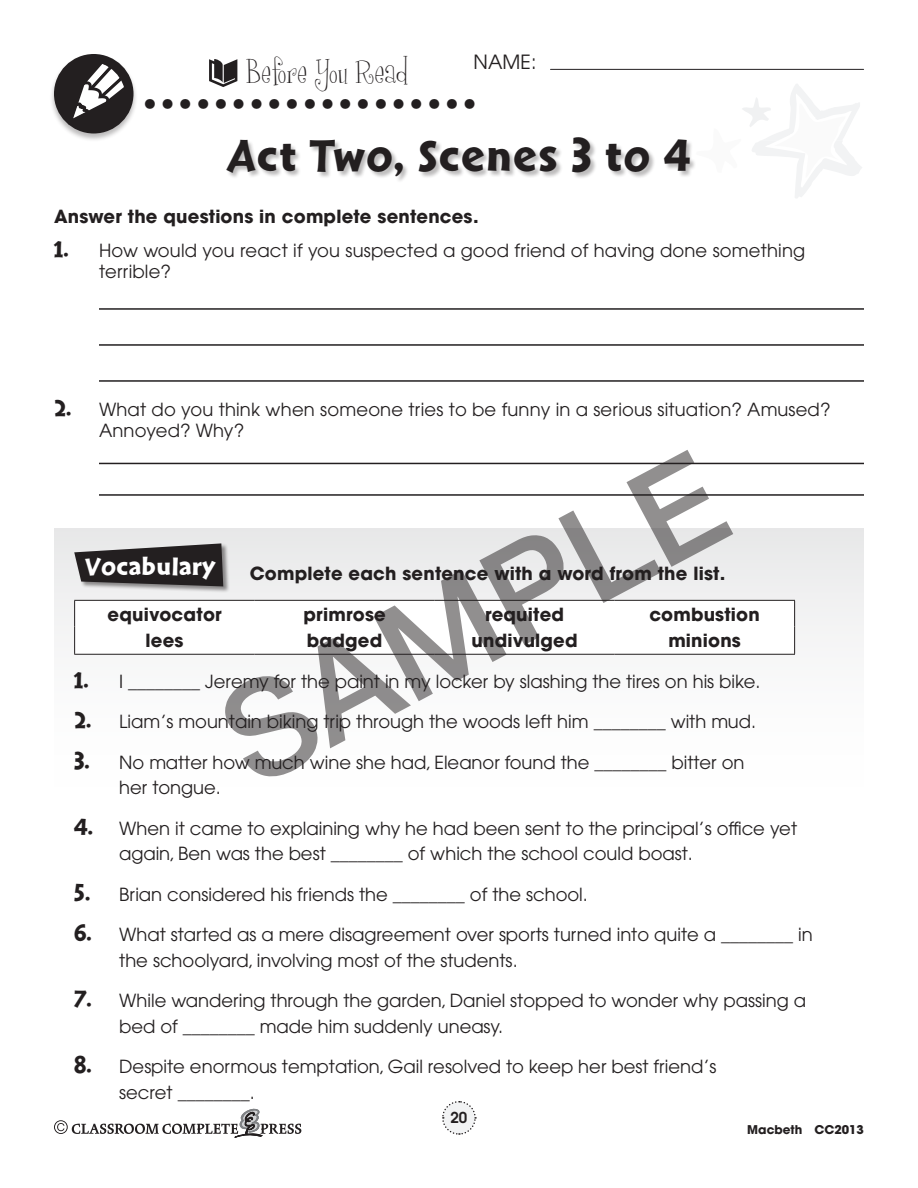
<style>
.page{position:relative;width:918px;height:1188px;background:#fff}
.page>*{position:absolute;margin:0;border:0;box-sizing:border-box;transform-origin:0 0}
.t1{font:500 134.25px "Helvetica Neue";color:#231f20}
.t2{font:46.5px "Cal Sans Heavy KB";letter-spacing:.03em;color:#231f20}
.t3{font:700 42px "Futura";color:#231f20}
.t4{font:31.5px "Girlsare Weird";letter-spacing:.01em;color:#231f20}
.t5{font:26.1px "Cal Sans Heavy KB";letter-spacing:.02em;color:#fff}
.t6{font:19.5px "Avant Garde";color:#231f20}
.t7{font:18px/25.5px "Avant Garde";color:#231f20}
.t8{font:700 18px "Avant Garde";letter-spacing:.01em;color:#231f20}
.t9{font:600 15px "Avant Garde";color:#231f20}
.t10{font:700 12px "Avant Garde";color:#231f20}
.s1{font-family:"Cal Sans Heavy KB";font-size:24px}
</style>
<div class="page">
<hr style="left:550px;top:69px;width:314px;height:1px;background:#231f20">
<svg style="left:209px;top:59px;width:28px;height:28px"></svg>
<svg style="left:442px;top:1101px;width:35px;height:34px"></svg>
<div style="left:49px;top:54px;width:89px;height:89px;background:#231f20;opacity:.3"></div>
<div style="left:54px;top:54px;width:80px;height:80px;background:#231f20;border-radius:50%"></div>
<svg style="left:67px;top:54px;width:67px;height:71px"></svg>
<svg style="left:54px;top:1108px;width:247px;height:29px"></svg>
<svg style="left:742px;top:84px;width:120px;height:114px"></svg>
<div style="left:227px;top:137px;width:469px;height:46px;background:#231f20;opacity:.3"></div>
<div style="left:54px;top:528px;width:810px;height:489px;background:linear-gradient(to bottom,#efeff0,#fff)"></div>
<div style="left:74px;top:543px;width:156px;height:50px;background:#231f20;opacity:.5"></div>
<svg style="left:74px;top:543px;width:149px;height:43px;background:#434041"></svg>
<hr style="left:74px;top:654px;width:181px;height:1px;background:#231f20">
<hr style="left:255px;top:654px;width:180px;height:1px;background:#231f20">
<hr style="left:435px;top:654px;width:180px;height:1px;background:#231f20">
<hr style="left:615px;top:654px;width:180px;height:1px;background:#231f20">
<svg style="left:74px;top:600px;width:721px;height:54px"></svg>
<hr style="left:99px;top:308px;width:765px;height:2px;background:#231f20">
<hr style="left:99px;top:344px;width:765px;height:2px;background:#231f20">
<hr style="left:99px;top:380px;width:765px;height:2px;background:#231f20">
<hr style="left:99px;top:463px;width:765px;height:1px;background:#231f20">
<hr style="left:99px;top:494px;width:765px;height:2px;background:#231f20">
<p class="t4" style="left:247px;top:54px;width:163px">Before You Read</p>
<p class="t6" style="left:474px;top:51px;width:64px">NAME:</p>
<p class="t3" style="left:143px;top:64px;width:336px">...................</p>
<p class="t2" style="left:228px;top:129px;width:464px">Act Two, Scenes 3 to 4</p>
<p class="t8" style="left:54px;top:204px;width:426px">Answer the questions in complete sentences.</p>
<p class="t7" style="left:99px;top:240px;width:708px;line-height:21px;text-indent:-45px"><span class="s1">1.</span> How would you react if you suspected a good friend of having done something terrible?</p>
<p class="t7" style="left:99px;top:399px;width:733px;line-height:21px;text-indent:-45px"><span class="s1">2.</span> What do you think when someone tries to be funny in a serious situation? Amused?<br>Annoyed? Why?</p>
<h1 class="t1" style="left:181px;top:651px;width:549px;rotate:-28deg">SAMPLE</h1>
<p class="t5" style="left:85px;top:551px;width:132px">Vocabulary</p>
<p class="t8" style="left:250px;top:562px;width:477px">Complete each sentence with a word from the list.</p>
<p class="t8" style="left:108px;top:602px;width:116px">equivocator</p>
<p class="t8" style="left:303px;top:602px;width:84px">primrose</p>
<p class="t8" style="left:485px;top:602px;width:80px">requited</p>
<p class="t8" style="left:649px;top:602px;width:112px">combustion</p>
<p class="t8" style="left:146px;top:628px;width:39px">lees</p>
<p class="t8" style="left:307px;top:628px;width:77px">badged</p>
<p class="t8" style="left:472px;top:628px;width:108px">undivulged</p>
<p class="t8" style="left:668px;top:628px;width:74px">minions</p>
<p class="t7" style="left:74px;top:668px;width:688px"><span class="s1">1.</span> I ________ Jeremy for the paint in my locker by slashing the tires on his bike.</p>
<p class="t7" style="left:74px;top:709px;width:683px"><span class="s1">2.</span> Liam’s mountain biking trip through the woods left him ________ with mud.</p>
<p class="t7" style="left:119px;top:749px;width:627px;text-indent:-45px"><span class="s1">3.</span> No matter how much wine she had, Eleanor found the ________ bitter on her tongue.</p>
<p class="t7" style="left:119px;top:815px;width:679px;text-indent:-45px"><span class="s1">4.</span> When it came to explaining why he had been sent to the principal’s office yet again, Ben was the best ________ of which the school could boast.</p>
<p class="t7" style="left:74px;top:881px;width:515px"><span class="s1">5.</span> Brian considered his friends the ________ of the school.</p>
<p class="t7" style="left:119px;top:922px;width:695px;text-indent:-45px"><span class="s1">6.</span> What started as a mere disagreement over sports turned into quite a ________ in the schoolyard, involving most of the students.</p>
<p class="t7" style="left:119px;top:988px;width:688px;text-indent:-45px"><span class="s1">7.</span> While wandering through the garden, Daniel stopped to wonder why passing a bed of ________ made him suddenly uneasy.</p>
<p class="t7" style="left:119px;top:1054px;width:599px;text-indent:-45px"><span class="s1">8.</span> Despite enormous temptation, Gail resolved to keep her best friend’s secret ________.</p>
<p class="t9" style="left:451px;top:1108px;width:18px">20</p>
<p class="t10" style="left:747px;top:1122px;width:118px">Macbeth CC2013</p>
</div>
